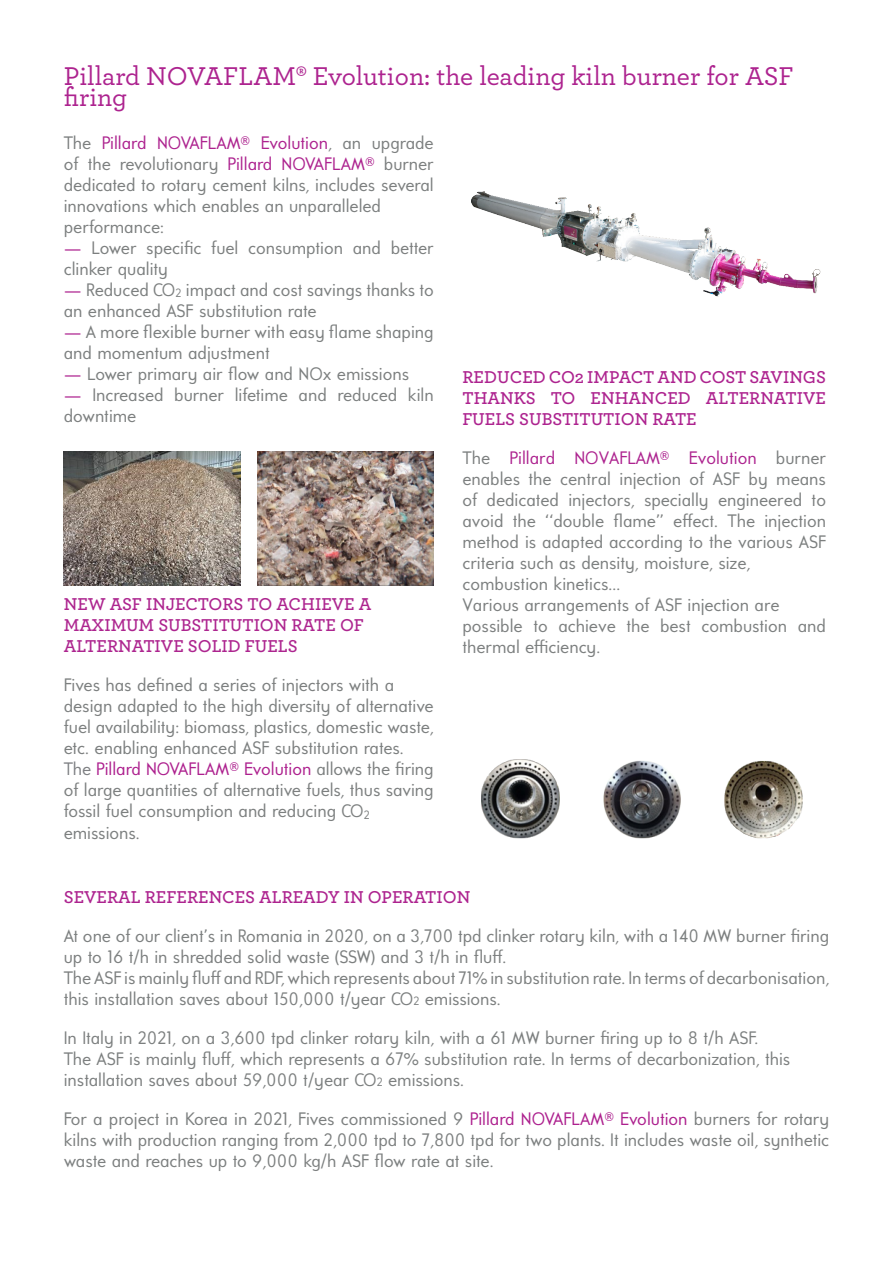
<style>
.page{position:relative;width:893px;height:1263px;background:#fff}
.page>*{position:absolute;margin:0;border:0;box-sizing:border-box;transform-origin:0 0}
.t1{font:500 27px/21px "Archer";color:#ad238f}
.t2{font:18px/21px "Universalis ADF Std";color:#7c7f7f}
.t3{font:600 18px/21.3px "Archer";color:#ad238f;text-align:justify}
.t4{font:600 18px/21px "Archer";color:#ad258f}
.s1{color:#ad238f}
.s2{color:#ad208e}
.s3{color:#7e8083}
.s4{font-size:12px}
</style>
<div class="page">
<img style="left:603px;top:760px;width:78px;height:79px">
<img style="left:481px;top:759px;width:79px;height:80px">
<img style="left:724px;top:761px;width:79px;height:78px">
<img style="left:64px;top:452px;width:177px;height:133px">
<img style="left:258px;top:451px;width:176px;height:134px">
<img style="left:471px;top:191px;width:350px;height:106px">
<p class="t1" style="left:64px;top:64px;width:732px">Pillard NOVAFLAM® Evolution: the leading kiln burner for ASF firing</p>
<p class="t2" style="left:64px;top:132px;width:371px;text-align:justify">The <span class="s1">Pillard NOVAFLAM® Evolution</span>, an upgrade of the revolutionary <span class="s1">Pillard NOVAFLAM®</span> burner dedicated to rotary cement kilns, includes several innovations which enables an unparalleled</p>
<p class="t2" style="left:64px;top:216px;width:102px">performance:</p>
<p class="t2" style="left:64px;top:237px;width:371px"><span class="s2">—</span> Lower specific fuel consumption and better clinker quality</p>
<p class="t2" style="left:64px;top:279px;width:371px"><span class="s2">—</span> Reduced CO<sub>2</sub> impact and cost savings thanks to an enhanced ASF substitution rate</p>
<p class="t2" style="left:64px;top:321px;width:371px"><span class="s2">—</span> A more flexible burner with easy flame shaping and momentum adjustment</p>
<p class="t2" style="left:64px;top:363px;width:347px"><span class="s2">—</span> Lower primary air flow and NOx emissions</p>
<p class="t2" style="left:64px;top:384px;width:371px"><span class="s2">—</span> Increased burner lifetime and reduced kiln downtime</p>
<p class="t3" style="left:462px;top:365px;width:365px">REDUCED CO2 IMPACT AND COST SAVINGS THANKS TO ENHANCED ALTERNATIVE FUELS SUBSTITUTION RATE</p>
<p class="t2" style="left:462px;top:447px;width:365px;text-align:justify">The <span class="s1">Pillard NOVAFLAM® Evolution</span> burner enables the central injection of ASF by means of dedicated injectors, specially engineered to avoid the ‘‘double flame’’ effect. The injection method is adapted according to the various ASF criteria such as density, moisture, size,</p>
<p class="t2" style="left:462px;top:573px;width:159px">combustion kinetics...</p>
<p class="t2" style="left:462px;top:594px;width:319px">Various arrangements of ASF injection are</p>
<p class="t2" style="left:462px;top:615px;width:365px">possible to achieve the best combustion and thermal efficiency.</p>
<p class="t4" style="left:64px;top:592px;width:309px">NEW ASF INJECTORS TO ACHIEVE A<br>MAXIMUM SUBSTITUTION RATE OF</p>
<p class="t4" style="left:64px;top:635px;width:235px">ALTERNATIVE SOLID FUELS</p>
<p class="t2" style="left:64px;top:674px;width:332px">Fives has defined a series of injectors with a</p>
<p class="t2" style="left:64px;top:695px;width:371px;text-align:justify">design adapted to the high diversity of alternative fuel availability: biomass, plastics, domestic waste, etc. enabling enhanced ASF substitution rates.</p>
<p class="t2" style="left:64px;top:758px;width:371px;text-align:justify"><span class="s3">The</span> <span class="s2">Pillard NOVAFLAM® Evolution</span> allows the firing of large quantities of alternative fuels, thus saving fossil fuel consumption and reducing CO<sub>2</sub></p>
<p class="t2" style="left:64px;top:822px;width:78px">emissions.</p>
<p class="t3" style="left:64px;top:885px;width:408px">SEVERAL REFERENCES ALREADY IN OPERATION</p>
<p class="t2" style="left:64px;top:925px;width:767px">At one of our client’s in Romania in 2020, on a 3,700 tpd clinker rotary kiln, with a 140 MW burner firing up to 16 t/h in shredded solid waste (SSW) and 3 t/h in fluff.</p>
<p class="t2" style="left:64px;top:967px;width:767px">The ASF is mainly fluff and RDF, which represents about 71% in substitution rate. In terms of decarbonisation, this installation saves about 150,000 t/year CO<span class="s4">2</span> emissions.</p>
<p class="t2" style="left:64px;top:1027px;width:696px">In Italy in 2021, on a 3,600 tpd clinker rotary kiln, with a 61 MW burner firing up to 8 t/h ASF.</p>
<p class="t2" style="left:64px;top:1048px;width:728px">The ASF is mainly fluff, which represents a 67% substitution rate. In terms of decarbonization, this</p>
<p class="t2" style="left:64px;top:1069px;width:402px">installation saves about 59,000 t/year CO<span class="s4">2</span> emissions.</p>
<p class="t2" style="left:64px;top:1108px;width:767px;text-align:justify">For a project in Korea in 2021, Fives commissioned 9 <span class="s2">Pillard NOVAFLAM® Evolution</span> burners for rotary kilns with production ranging from 2,000 tpd to 7,800 tpd for two plants. It includes waste oil, synthetic waste and reaches up to 9,000 kg/h ASF flow rate at site.</p>
</div>
